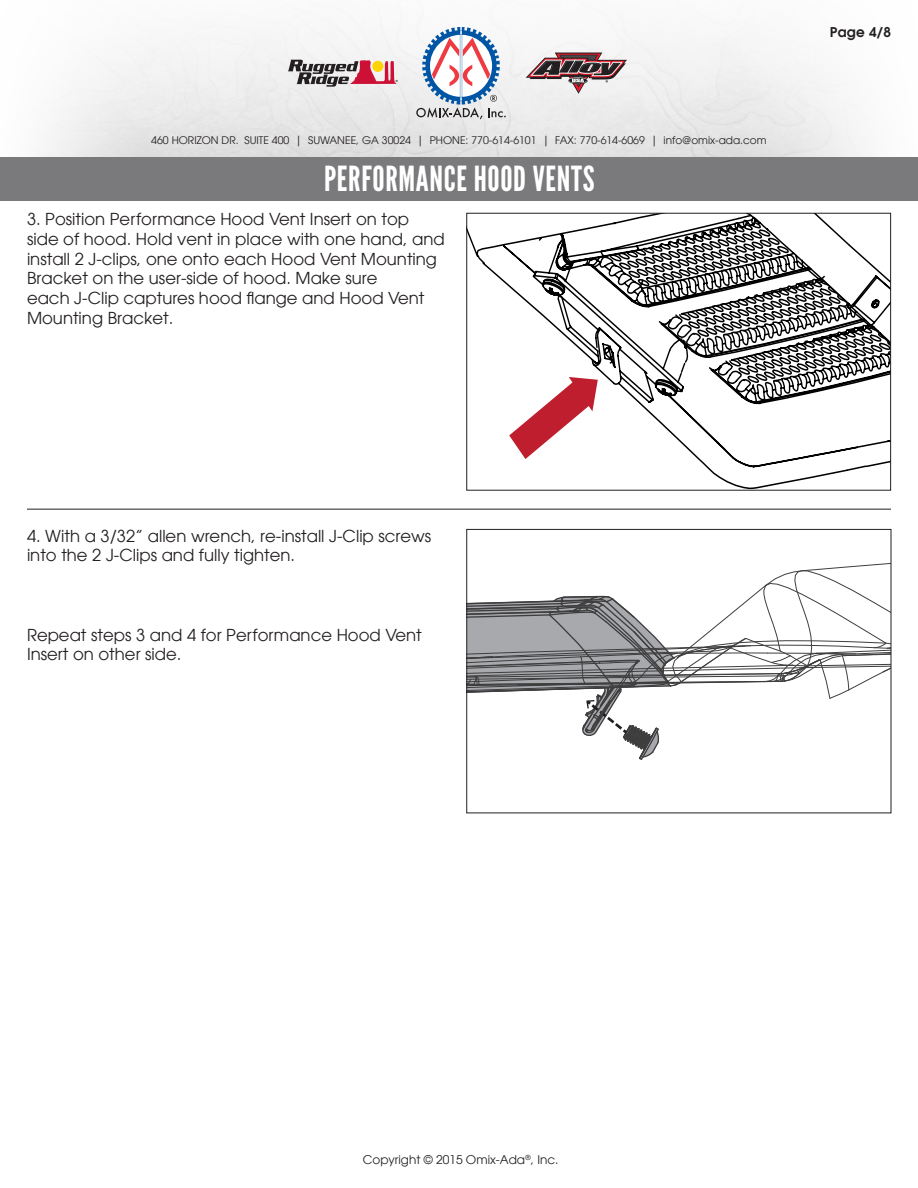
<style>
.page{position:relative;width:918px;height:1188px;background:#fff}
.page>*{position:absolute;margin:0;border:0;box-sizing:border-box;transform-origin:0 0}
.t1{font:34.5px "League Gothic";letter-spacing:.02em;color:#fff}
.t2{font:16.5px/19.8px "Avant Garde LT";color:#231f20}
.t3{font:600 13.5px "Avant Garde LT";color:#231f20}
.t4{font:12px "Avant Garde LT";color:#231f20}
.t5{font:10.5px "Avant Garde LT";color:#231f20}
</style>
<div class="page">
<svg style="left:416px;top:27px;width:90px;height:92px"></svg>
<svg style="left:526px;top:53px;width:101px;height:41px"></svg>
<svg style="left:288px;top:60px;width:110px;height:27px"></svg>
<div style="left:1px;top:157px;width:917px;height:44px;background:#7a797b"></div>
<hr style="left:27px;top:509px;width:864px;height:1px;background:#231f20">
<svg style="left:468px;top:223px;width:421px;height:266px"></svg>
<svg style="left:610px;top:215px;width:241px;height:33px"></svg>
<svg style="left:531px;top:274px;width:14px;height:13px"></svg>
<svg style="left:658px;top:259px;width:231px;height:126px"></svg>
<svg style="left:509px;top:356px;width:89px;height:103px"></svg>
<div style="left:466px;top:213px;width:425px;height:278px;border:1px solid #231f20"></div>
<svg style="left:468px;top:563px;width:421px;height:197px"></svg>
<div style="left:466px;top:529px;width:425px;height:284px;border:1px solid #231f20"></div>
<p class="t5" style="left:151px;top:134px;width:617px">460 HORIZON DR. SUITE 400 | SUWANEE, GA 30024 | PHONE: 770-614-6101 | FAX: 770-614-6069 | info@omix-ada.com</p>
<h1 class="t1" style="left:324px;top:159px;width:272px">PERFORMANCE HOOD VENTS</h1>
<p class="t2" style="left:27px;top:209px;width:419px">3. Position Performance Hood Vent Insert on top side of hood. Hold vent in place with one hand, and install 2 J-clips, one onto each Hood Vent Mounting Bracket on the user-side of hood. Make sure<br>each J-Clip captures hood flange and Hood Vent Mounting Bracket.</p>
<p class="t3" style="left:830px;top:23px;width:63px">Page 4/8</p>
<p class="t2" style="left:27px;top:526px;width:406px">4. With a 3/32” allen wrench, re-install J-Clip screws into the 2 J-Clips and fully tighten.</p>
<p class="t2" style="left:27px;top:625px;width:396px">Repeat steps 3 and 4 for Performance Hood Vent<br>Insert on other side.</p>
<p class="t4" style="left:363px;top:1153px;width:197px">Copyright © 2015 Omix-Ada<sup>®</sup>, Inc.</p>
</div>
